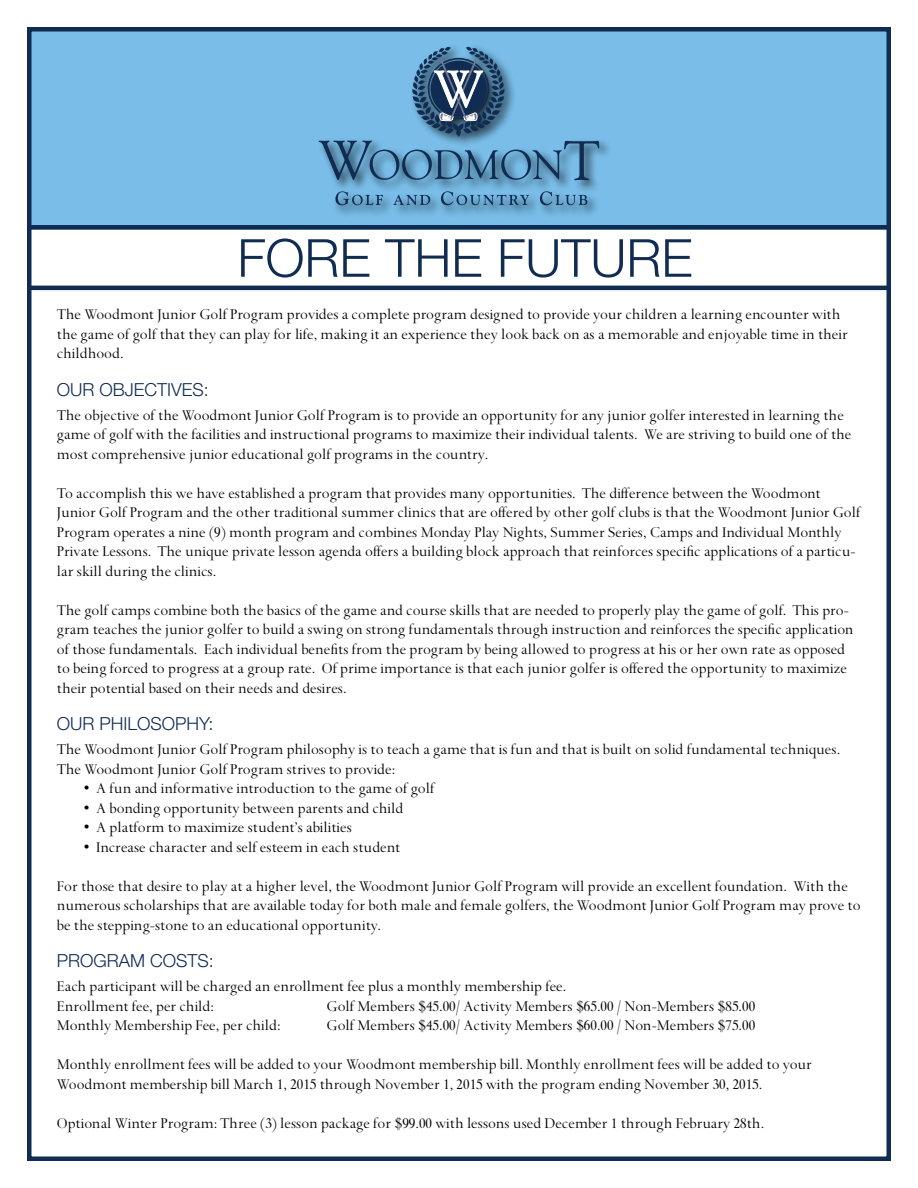
<style>
.page{position:relative;width:918px;height:1188px;background:#fff}
.page>*{position:absolute;margin:0;border:0;box-sizing:border-box;transform-origin:0 0}
.Subhead_01{font:300 52.5px "Helvetica Neue LT Std";color:#102c52}
.Subhead_01-2{font:300 18px "Helvetica Neue LT Std";color:#102c52}
.Body_Copy{font:16.5px/19.5px "Spectrum MT Std";color:#000}
</style>
<div class="page">
<div style="left:27px;top:27px;width:864px;height:203px;background:#79bde8"></div>
<div style="left:316px;top:44px;width:296px;height:174px;background:#000;opacity:.75"></div>
<svg style="left:335px;top:191px;width:48px;height:14px"></svg>
<svg style="left:393px;top:195px;width:37px;height:10px"></svg>
<svg style="left:441px;top:191px;width:88px;height:14px"></svg>
<svg style="left:540px;top:191px;width:47px;height:14px"></svg>
<svg style="left:319px;top:47px;width:280px;height:133px"></svg>
<div style="left:27px;top:225px;width:864px;height:5px;background:#102c52"></div>
<hr style="left:27px;top:286px;width:864px;height:4px;background:#102c52">
<div style="left:27px;top:27px;width:864px;height:1134px;border:4px solid #102c52"></div>
<p class="Subhead_01" style="left:237px;top:226px;width:457px">FORE THE FUTURE</p>
<p class="Body_Copy" style="left:57px;top:305px;width:793px">The Woodmont Junior Golf Program provides a complete program designed to provide your children a learning encounter with the game of golf that they can play for life, making it an experience they look back on as a memorable and enjoyable time in their childhood.</p>
<p class="Subhead_01-2" style="left:57px;top:378px;width:154px">OUR OBJECTIVES:</p>
<p class="Body_Copy" style="left:57px;top:405px;width:796px">The objective of the Woodmont Junior Golf Program is to provide an opportunity for any junior golfer interested in learning the game of golf with the facilities and instructional programs to maximize their individual talents. We are striving to build one of the most comprehensive junior educational golf programs in the country.</p>
<p class="Body_Copy" style="left:57px;top:483px;width:805px">To accomplish this we have established a program that provides many opportunities. The difference between the Woodmont Junior Golf Program and the other traditional summer clinics that are offered by other golf clubs is that the Woodmont Junior Golf Program operates a nine (9) month program and combines Monday Play Nights, Summer Series, Camps and Individual Monthly Private Lessons. The unique private lesson agenda offers a building block approach that reinforces specific applications of a particu&shy;lar skill during the clinics.</p>
<p class="Body_Copy" style="left:57px;top:600px;width:798px">The golf camps combine both the basics of the game and course skills that are needed to properly play the game of golf. This pro&shy;gram teaches the junior golfer to build a swing on strong fundamentals through instruction and reinforces the specific application of those fundamentals. Each individual benefits from the program by being allowed to progress at his or her own rate as opposed to being forced to progress at a group rate. Of prime importance is that each junior golfer is offered the opportunity to maximize their potential based on their needs and desires.</p>
<p class="Subhead_01-2" style="left:57px;top:713px;width:158px">OUR PHILOSOPHY:</p>
<p class="Body_Copy" style="left:57px;top:740px;width:785px">The Woodmont Junior Golf Program philosophy is to teach a game that is fun and that is built on solid fundamental techniques.<br>The Woodmont Junior Golf Program strives to provide:</p>
<p class="Body_Copy" style="left:84px;top:779px;width:352px">• A fun and informative introduction to the game of golf</p>
<p class="Body_Copy" style="left:84px;top:798px;width:321px">• A bonding opportunity between parents and child</p>
<p class="Body_Copy" style="left:84px;top:818px;width:270px">• A platform to maximize student’s abilities</p>
<p class="Body_Copy" style="left:84px;top:837px;width:318px">• Increase character and self esteem in each student</p>
<p class="Body_Copy" style="left:57px;top:876px;width:805px">For those that desire to play at a higher level, the Woodmont Junior Golf Program will provide an excellent foundation. With the numerous scholarships that are available today for both male and female golfers, the Woodmont Junior Golf Program may prove to be the stepping-stone to an educational opportunity.</p>
<p class="Subhead_01-2" style="left:57px;top:950px;width:159px">PROGRAM COSTS:</p>
<p class="Body_Copy" style="left:57px;top:977px;width:511px">Each participant will be charged an enrollment fee plus a monthly membership fee.</p>
<p class="Body_Copy" style="left:57px;top:997px;width:159px">Enrollment fee, per child:</p>
<p class="Body_Copy" style="left:327px;top:997px;width:430px">Golf Members $45.00/ Activity Members $65.00 / Non-Members $85.00</p>
<p class="Body_Copy" style="left:57px;top:1016px;width:225px">Monthly Membership Fee, per child:</p>
<p class="Body_Copy" style="left:327px;top:1016px;width:430px">Golf Members $45.00/ Activity Members $60.00 / Non-Members $75.00</p>
<p class="Body_Copy" style="left:57px;top:1055px;width:757px">Monthly enrollment fees will be added to your Woodmont membership bill. Monthly enrollment fees will be added to your<br>Woodmont membership bill March 1, 2015 through November 1, 2015 with the program ending November 30, 2015.</p>
<p class="Body_Copy" style="left:57px;top:1114px;width:709px">Optional Winter Program: Three (3) lesson package for $99.00 with lessons used December 1 through February 28th.</p>
</div>
